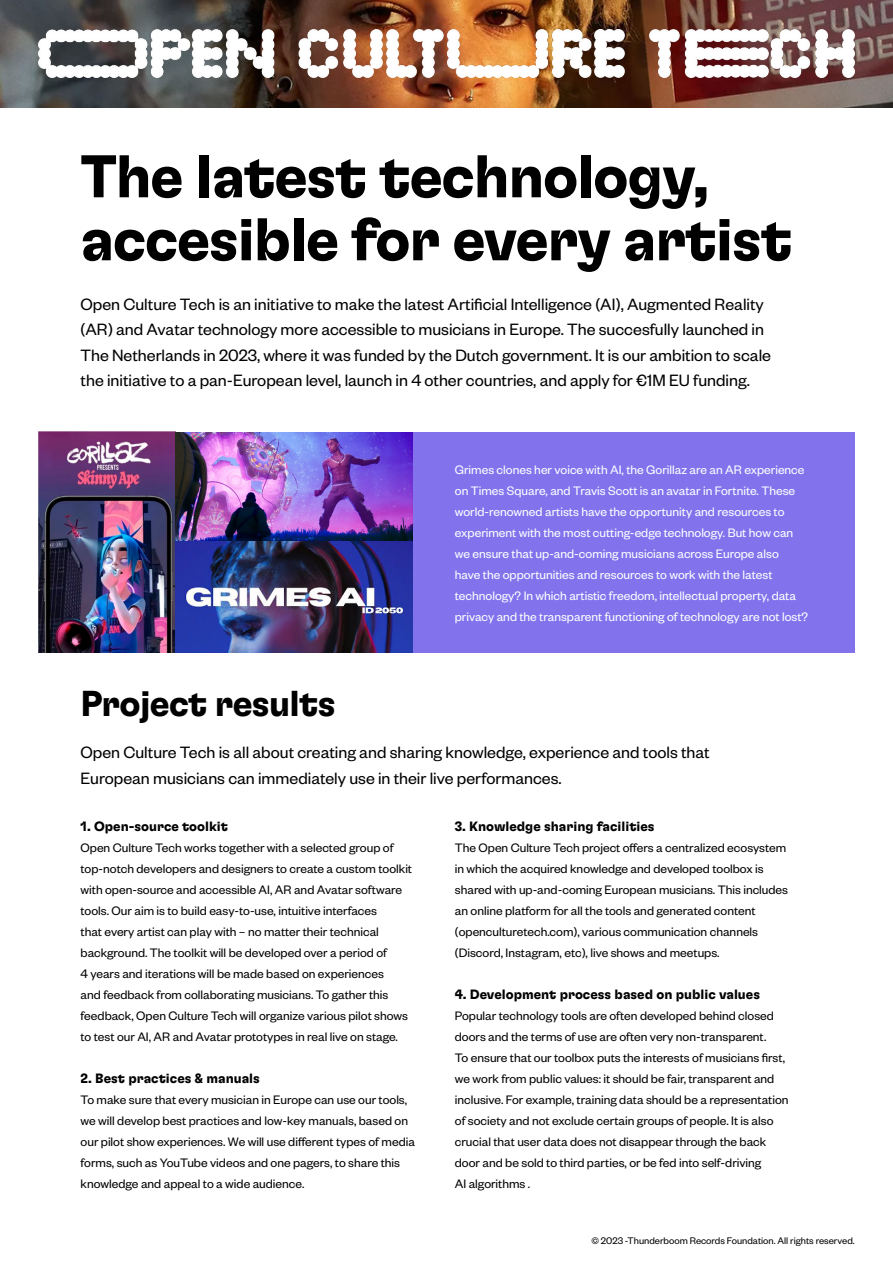
<style>
.page{position:relative;width:893px;height:1263px;background:#fff}
.page>*{position:absolute;margin:0;border:0;box-sizing:border-box;transform-origin:0 0}
.t1{font:700 60px/63px "GT Flexa";letter-spacing:-.02em;color:#000}
.t2{font:700 36px "GT Flexa";letter-spacing:-.02em;color:#000}
.t3{font:18px/25.5px "Founders Grotesk";color:#000}
.t4{font:13.5px/21px "Founders Grotesk";color:#000}
.t5{font:13.5px/21px "Founders Grotesk";color:#fff}
.t6{font:700 13.5px "GT Flexa Trial";color:#000}
.t7{font:10.5px "Founders Grotesk";color:#000}
.s1{font-family:"GT Flexa"}
</style>
<div class="page">
<img style="left:0;top:0;width:893px;height:107px">
<img style="left:38px;top:29px;width:817px;height:49px">
<div style="left:38px;top:432px;width:817px;height:221px;background:#8273ed"></div>
<img style="left:38px;top:432px;width:375px;height:221px">
<h1 class="t1" style="left:81px;top:143px;width:713px">The latest technology, accesible for every artist</h1>
<p class="t3" style="left:81px;top:290px;width:692px">Open Culture Tech is an initiative to make the latest Artificial Intelligence (AI), Augmented Reality (AR) and Avatar technology more accessible to musicians in Europe. The succesfully launched in The Netherlands in 2023, where it was funded by the Dutch government. It is our ambition to scale the initiative to a pan-European level, launch in 4 other countries, and apply for €1M EU funding.</p>
<h2 class="t2" style="left:81px;top:681px;width:257px">Project results</h2>
<p class="t5" style="left:455px;top:459px;width:355px">Grimes clones her voice with AI, the Gorillaz are an AR experience on Times Square, and Travis Scott is an avatar in Fortnite. These world-renowned artists have the opportunity and resources to experiment with the most cutting-edge technology. But how can we ensure that up-and-coming musicians across Europe also<br>have the opportunities and resources to work with the latest technology? In which artistic freedom, intellectual property, data privacy and the transparent functioning of technology are not lost?</p>
<h3 class="t3" style="left:81px;top:739px;width:631px">Open Culture Tech is all about creating and sharing knowledge, experience and tools that<br>European musicians can immediately use in their live performances.</h3>
<p class="t6" style="left:81px;top:820px;width:149px">1. Open-source toolkit</p>
<p class="t4" style="left:81px;top:837px;width:333px">Open Culture Tech works together with a selected group of top-notch developers and designers to create a custom toolkit with open-source and accessible AI, AR and Avatar software tools. Our aim is to build easy-to-use, intuitive interfaces<br>that every artist can play with – no matter their technical background. The toolkit will be developed over a period of<br>4 years and iterations will be made based on experiences<br>and feedback from collaborating musicians. To gather this feedback, Open Culture Tech will organize various pilot shows to test our AI, AR and Avatar prototypes in real live on stage.</p>
<p class="t6" style="left:81px;top:1072px;width:181px">2. Best practices <span class="s1">&amp;</span> manuals</p>
<p class="t4" style="left:81px;top:1089px;width:336px">To make sure that every musician in Europe can use our tools, we will develop best practices and low-key manuals, based on our pilot show experiences. We will use different types of media forms, such as YouTube videos and one pagers, to share this knowledge and appeal to a wide audience.</p>
<p class="t6" style="left:455px;top:820px;width:201px">3. Knowledge sharing facilities</p>
<p class="t4" style="left:455px;top:837px;width:335px">The Open Culture Tech project offers a centralized ecosystem in which the acquired knowledge and developed toolbox is shared with up-and-coming European musicians. This includes an online platform for all the tools and generated content (openculturetech.com), various communication channels (Discord, Instagram, etc), live shows and meetups.</p>
<p class="t6" style="left:455px;top:988px;width:307px">4. Development process based on public values</p>
<p class="t4" style="left:455px;top:1005px;width:335px">Popular technology tools are often developed behind closed doors and the terms of use are often very non-transparent.<br>To ensure that our toolbox puts the interests of musicians first, we work from public values: it should be fair, transparent and inclusive. For example, training data should be a representation of society and not exclude certain groups of people. It is also crucial that user data does not disappear through the back door and be sold to third parties, or be fed into self-driving<br>AI algorithms .</p>
<p class="t7" style="left:591px;top:1234px;width:265px">© 2023 -Thunderboom Records Foundation. All rights reserved.</p>
</div>
